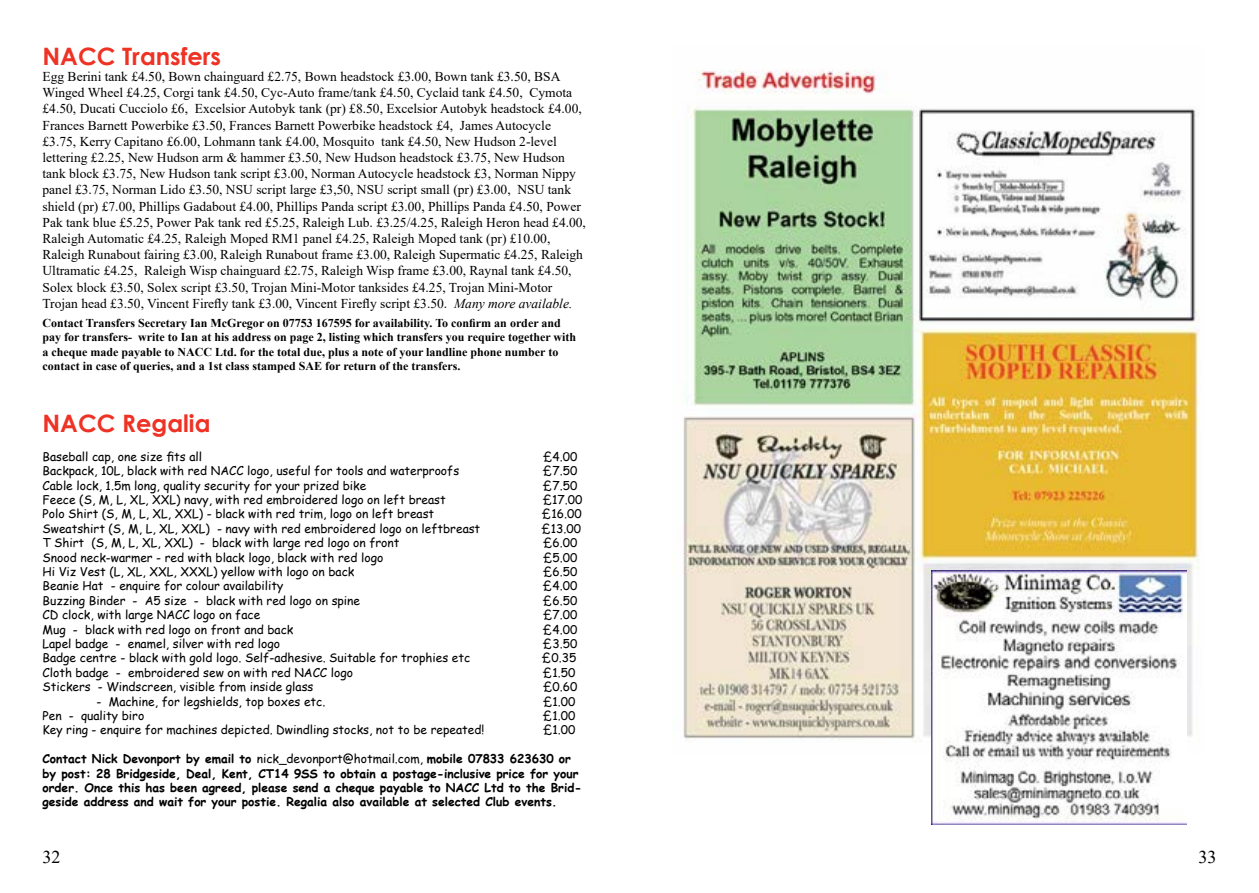
<style>
.page{position:relative;width:1259px;height:893px;background:#fff}
.page>*{position:absolute;margin:0;border:0;box-sizing:border-box;transform-origin:0 0}
.t1{font:700 24px "Century Gothic";color:#ee3224}
.t2{font:18px "Times New Roman";color:#000}
.t3{font:13.5px/16.2px "Times New Roman";color:#000}
.t4{font:12px "Comic Sans MS";color:#000}
.t5{font:700 12px/14.4px "Times New Roman";color:#000}
.t6{font:700 12px/14.4px "Comic Sans MS";color:#000}
.s1{font-style:italic}
.s2{font-weight:400}
</style>
<div class="page">
<img style="left:683px;top:70px;width:517px;height:672px">
<img style="left:931px;top:570px;width:255px;height:255px">
<h1 class="t1" style="left:43px;top:38px;width:180px">NACC Transfers</h1>
<p class="t3" style="left:43px;top:68px;width:545px">Egg Berini tank £4.50, Bown chainguard £2.75, Bown headstock £3.00, Bown tank £3.50, BSA Winged Wheel £4.25, Corgi tank £4.50, Cyc-Auto frame/tank £4.50, Cyclaid tank £4.50, Cymota £4.50, Ducati Cucciolo £6, Excelsior Autobyk tank (pr) £8.50, Excelsior Autobyk headstock £4.00, Frances Barnett Powerbike £3.50, Frances Barnett Powerbike headstock £4, James Autocycle £3.75, Kerry Capitano £6.00, Lohmann tank £4.00, Mosquito tank £4.50, New Hudson 2-level lettering £2.25, New Hudson arm &amp; hammer £3.50, New Hudson headstock £3.75, New Hudson tank block £3.75, New Hudson tank script £3.00, Norman Autocycle headstock £3, Norman Nippy panel £3.75, Norman Lido £3.50, NSU script large £3,50, NSU script small (pr) £3.00, NSU tank shield (pr) £7.00, Phillips Gadabout £4.00, Phillips Panda script £3.00, Phillips Panda £4.50, Power Pak tank blue £5.25, Power Pak tank red £5.25, Raleigh Lub. £3.25/4.25, Raleigh Heron head £4.00, Raleigh Automatic £4.25, Raleigh Moped RM1 panel £4.25, Raleigh Moped tank (pr) £10.00, Raleigh Runabout fairing £3.00, Raleigh Runabout frame £3.00, Raleigh Supermatic £4.25, Raleigh Ultramatic £4.25, Raleigh Wisp chainguard £2.75, Raleigh Wisp frame £3.00, Raynal tank £4.50, Solex block £3.50, Solex script £3.50, Trojan Mini-Motor tanksides £4.25, Trojan Mini-Motor Trojan head £3.50, Vincent Firefly tank £3.00, Vincent Firefly script £3.50. <span class="s1">Many more available.</span></p>
<p class="t5" style="left:43px;top:315px;width:535px">Contact Transfers Secretary Ian McGregor on 07753 167595 for availability. To confirm an order and pay for transfers- write to Ian at his address on page 2, listing which transfers you require together with a cheque made payable to NACC Ltd. for the total due, plus a note of your landline phone number to contact in case of queries, and a 1st class stamped SAE for return of the transfers.</p>
<h1 class="t1" style="left:43px;top:405px;width:169px">NACC Regalia</h1>
<p class="t4" style="left:43px;top:448px;width:161px">Baseball cap, one size fits all</p>
<p class="t4" style="left:543px;top:448px;width:36px">£4.00</p>
<p class="t4" style="left:43px;top:462px;width:418px">Backpack, 10L, black with red NACC logo, useful for tools and waterproofs</p>
<p class="t4" style="left:543px;top:462px;width:36px">£7.50</p>
<p class="t4" style="left:43px;top:476px;width:325px">Cable lock, 1.5m long, quality security for your prized bike</p>
<p class="t4" style="left:543px;top:476px;width:36px">£7.50</p>
<p class="t4" style="left:43px;top:491px;width:405px">Feece (S, M, L, XL, XXL) navy, with red embroidered logo on left breast</p>
<p class="t4" style="left:542px;top:491px;width:41px">£17.00</p>
<p class="t4" style="left:43px;top:505px;width:393px">Polo Shirt (S, M, L, XL, XXL) - black with red trim, logo on left breast</p>
<p class="t4" style="left:542px;top:505px;width:41px">£16.00</p>
<p class="t4" style="left:43px;top:520px;width:439px">Sweatshirt (S, M, L, XL, XXL) - navy with red embroidered logo on leftbreast</p>
<p class="t4" style="left:541px;top:520px;width:41px">£13.00</p>
<p class="t4" style="left:43px;top:534px;width:358px">T Shirt (S, M, L, XL, XXL) - black with large red logo on front</p>
<p class="t4" style="left:543px;top:534px;width:36px">£6.00</p>
<p class="t4" style="left:43px;top:548px;width:342px">Snood neck-warmer - red with black logo, black with red logo</p>
<p class="t4" style="left:543px;top:548px;width:36px">£5.00</p>
<p class="t4" style="left:43px;top:563px;width:313px">Hi Viz Vest (L, XL, XXL, XXXL) yellow with logo on back</p>
<p class="t4" style="left:543px;top:563px;width:36px">£6.50</p>
<p class="t4" style="left:43px;top:577px;width:242px">Beanie Hat - enquire for colour availability</p>
<p class="t4" style="left:543px;top:577px;width:36px">£4.00</p>
<p class="t4" style="left:43px;top:592px;width:319px">Buzzing Binder - A5 size - black with red logo on spine</p>
<p class="t4" style="left:543px;top:592px;width:36px">£6.50</p>
<p class="t4" style="left:43px;top:606px;width:219px">CD clock, with large NACC logo on face</p>
<p class="t4" style="left:543px;top:606px;width:36px">£7.00</p>
<p class="t4" style="left:43px;top:620px;width:252px">Mug - black with red logo on front and back</p>
<p class="t4" style="left:543px;top:620px;width:36px">£4.00</p>
<p class="t4" style="left:43px;top:635px;width:239px">Lapel badge - enamel, silver with red logo</p>
<p class="t4" style="left:543px;top:635px;width:36px">£3.50</p>
<p class="t4" style="left:43px;top:649px;width:429px">Badge centre - black with gold logo. Self-adhesive. Suitable for trophies etc</p>
<p class="t4" style="left:542px;top:649px;width:36px">£0.35</p>
<p class="t4" style="left:43px;top:664px;width:312px">Cloth badge - embroidered sew on with red NACC logo</p>
<p class="t4" style="left:543px;top:664px;width:34px">£1.50</p>
<p class="t4" style="left:43px;top:678px;width:272px">Stickers - Windscreen, visible from inside glass</p>
<p class="t4" style="left:543px;top:678px;width:36px">£0.60</p>
<p class="t4" style="left:97px;top:692px;width:230px">- Machine, for legshields, top boxes etc.</p>
<p class="t4" style="left:543px;top:692px;width:34px">£1.00</p>
<p class="t4" style="left:43px;top:707px;width:103px">Pen - quality biro</p>
<p class="t4" style="left:543px;top:707px;width:34px">£1.00</p>
<p class="t4" style="left:43px;top:721px;width:443px">Key ring - enquire for machines depicted. Dwindling stocks, not to be repeated!</p>
<p class="t4" style="left:543px;top:721px;width:34px">£1.00</p>
<p class="t6" style="left:43px;top:751px;width:540px">Contact Nick Devonport by email to <span class="s2">nick_devonport@hotmail.com,</span> mobile 07833 623630 or by post: 28 Bridgeside, Deal, Kent, CT14 9SS to obtain a postage-inclusive price for your order. Once this has been agreed, please send a cheque payable to NACC Ltd to the Brid&shy;geside address and wait for your postie. Regalia also available at selected Club events.</p>
<h2 class="t2" style="left:43px;top:844px;width:19px">32</h2>
<h2 class="t2" style="left:1198px;top:844px;width:19px">33</h2>
</div>
